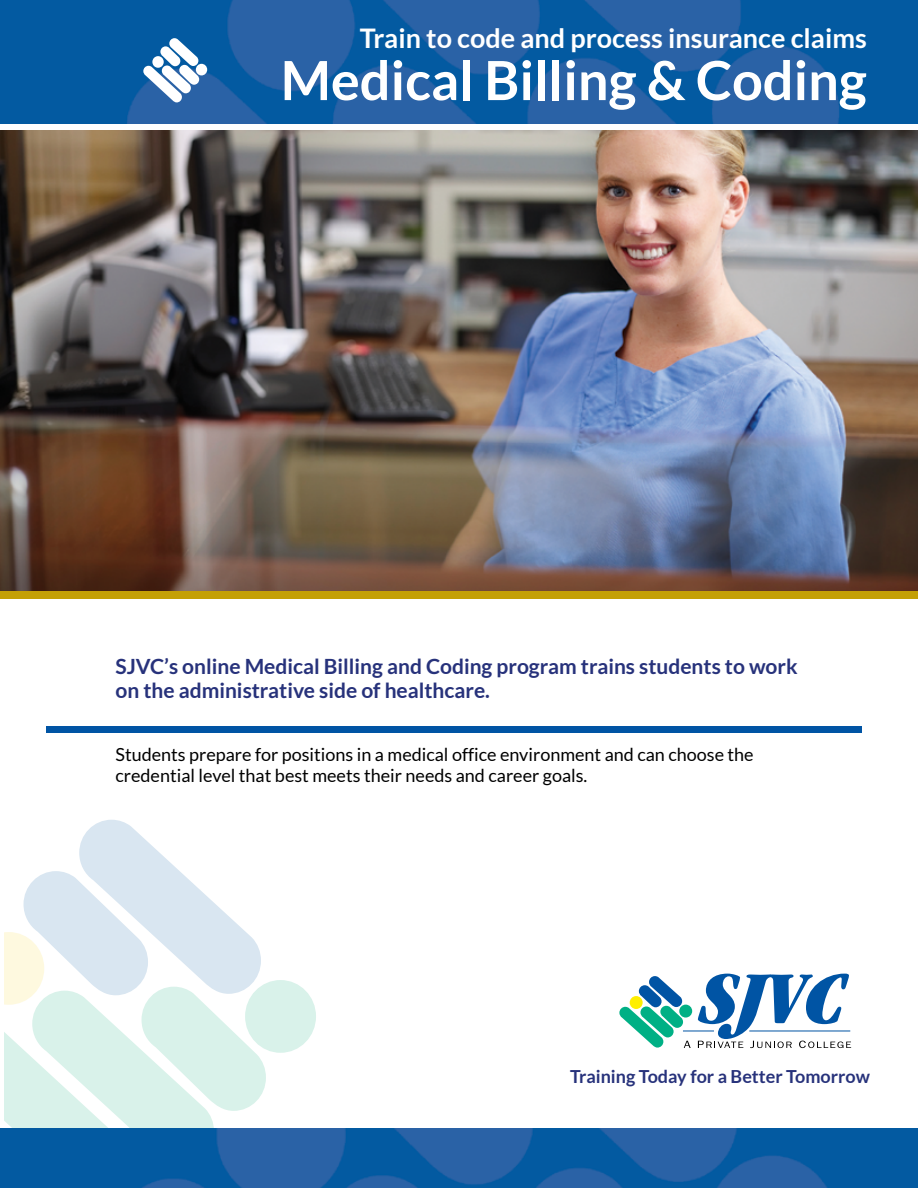
<style>
.page{position:relative;width:918px;height:1188px;background:#fff}
.page>*{position:absolute;margin:0;border:0;box-sizing:border-box;transform-origin:0 0}
.t1{font:700 54px "Lato";color:#fff}
.t2{font:700 27px "Lato";color:#fff}
.t3{font:700 21px "Lato";color:#27327b}
.t4{font:18px "Lato";color:#000}
.t5{font:700 18px "Lato";color:#27327b}
</style>
<div class="page">
<svg style="left:4px;top:820px;width:262px;height:308px"></svg>
<div style="left:245px;top:980px;width:71px;height:73px;background:#d9f2ea;border-radius:50%"></div>
<img style="left:0;top:1128px;width:918px;height:60px">
<img style="left:0;top:0;width:918px;height:123px">
<svg style="left:143px;top:38px;width:56px;height:64px"></svg>
<div style="left:152px;top:56px;width:12px;height:12px;background:#fff;border-radius:50%"></div>
<div style="left:196px;top:64px;width:11px;height:11px;background:#fff;border-radius:50%"></div>
<div style="left:46px;top:726px;width:816px;height:7px;background:#0054a4"></div>
<div style="left:0;top:591px;width:918px;height:7px;background:#c4a006"></div>
<img style="left:0;top:131px;width:918px;height:460px">
<hr style="left:683px;top:1031px;width:31px;height:1px;background:#0054a4">
<svg style="left:619px;top:976px;width:72px;height:72px"></svg>
<svg style="left:698px;top:974px;width:153px;height:74px"></svg>
<p class="t2" style="left:360px;top:23px;width:509px">Train to code and process insurance claims</p>
<p class="t1" style="left:281px;top:50px;width:588px">Medical Billing &amp; Coding</p>
<p class="t3" style="left:115px;top:654px;width:684px">SJVC’s online Medical Billing and Coding program trains students to work</p>
<p class="t3" style="left:115px;top:678px;width:376px">on the administrative side of healthcare.</p>
<p class="t4" style="left:115px;top:744px;width:640px">Students prepare for positions in a medical office environment and can choose the</p>
<p class="t4" style="left:115px;top:765px;width:473px">credential level that best meets their needs and career goals.</p>
<p class="t5" style="left:570px;top:1066px;width:301px">Training Today for a Better Tomorrow</p>
</div>
